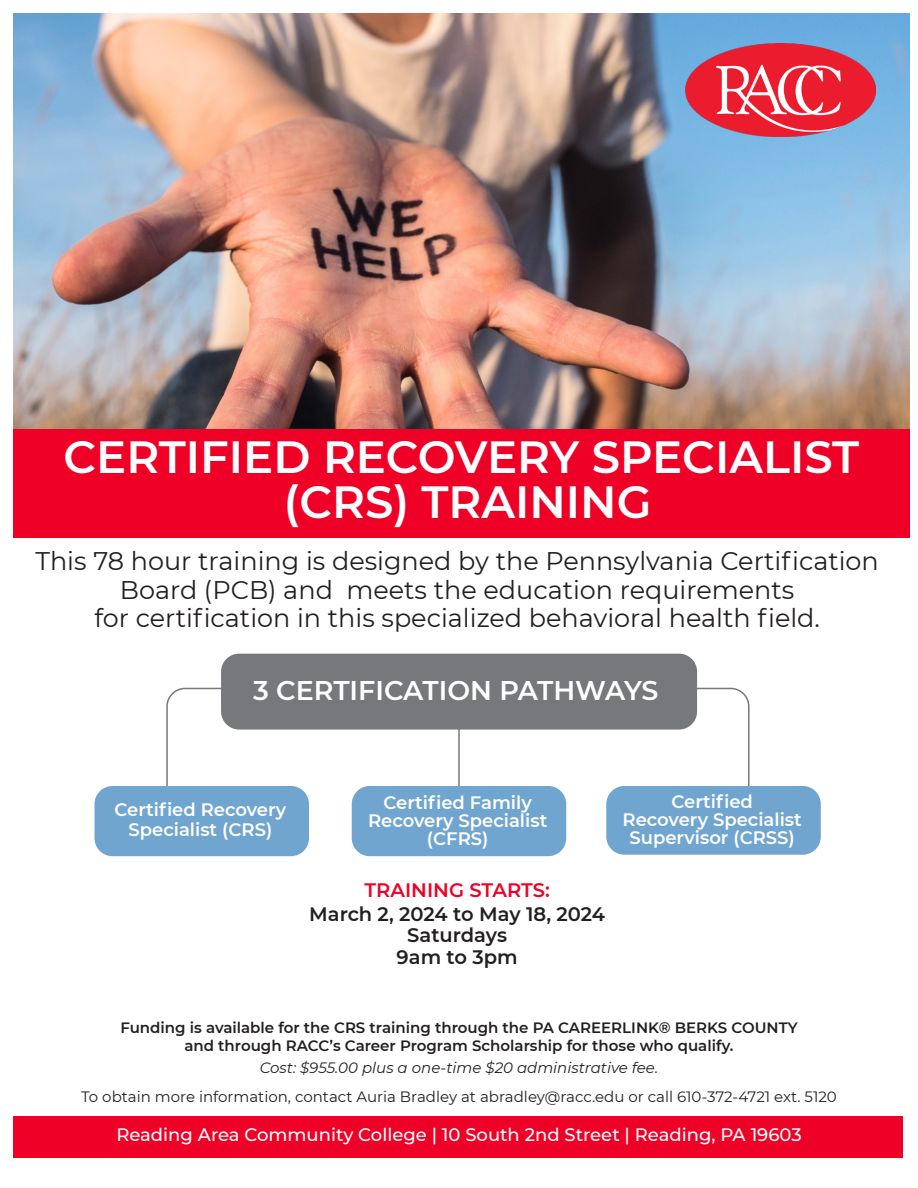
<style>
.page{position:relative;width:918px;height:1188px;background:#fff}
.page>*{position:absolute;margin:0;border:0;box-sizing:border-box;transform-origin:0 0}
.t1{font:600 45px "Montserrat";color:#fff}
.t2{font:600 27px "Montserrat";color:#fff}
.t3{font:25.5px/28.5px "Montserrat";color:#231f20;text-align:center}
.t4{font:600 19.5px "Montserrat";letter-spacing:-.005em;color:#231f20}
.t5{font:600 19.5px "Montserrat";color:#ef0027}
.t6{font:600 18px "Montserrat";color:#fff}
.t7{font:500 18px "Montserrat";color:#fff}
.t8{font:600 15px "Montserrat";color:#231f20}
.t9{font:15px "Montserrat";color:#231f20}
.t10{font:italic 15px "Montserrat";color:#231f20}
</style>
<div class="page">
<img style="left:14px;top:14px;width:895px;height:416px">
<img style="left:686px;top:44px;width:190px;height:92px">
<div style="left:13px;top:430px;width:896px;height:108px;background:#ef0027"></div>
<div style="left:13px;top:1116px;width:890px;height:41px;background:#ef0027"></div>
<hr style="left:458px;top:688px;width:2px;height:103px;background:#76787b">
<div style="left:221px;top:654px;width:476px;height:76px;background:#76787b;border-radius:18px"></div>
<div style="left:94px;top:786px;width:215px;height:70px;background:#70a5cf;border-radius:18px"></div>
<div style="left:352px;top:786px;width:214px;height:70px;background:#70a5cf;border-radius:18px"></div>
<div style="left:606px;top:786px;width:215px;height:69px;background:#70a5cf;border-radius:18px"></div>
<p class="t1" style="left:64px;top:425px;width:797px">CERTIFIED RECOVERY SPECIALIST</p>
<p class="t1" style="left:284px;top:470px;width:369px">(CRS) TRAINING</p>
<p class="t3" style="left:35px;top:546px;width:845px">This 78 hour training is designed by the Pennsylvania Certification<br>Board (PCB) and meets the education requirements</p>
<p class="t3" style="left:94px;top:603px;width:727px">for certification in this specialized behavioral health field.</p>
<p class="t2" style="left:253px;top:672px;width:407px">3 CERTIFICATION PATHWAYS</p>
<p class="t6" style="left:114px;top:797px;width:173px">Certified Recovery</p>
<p class="t6" style="left:129px;top:817px;width:145px">Specialist (CRS)</p>
<p class="t6" style="left:384px;top:790px;width:150px">Certified Family</p>
<p class="t6" style="left:368px;top:808px;width:181px">Recovery Specialist</p>
<p class="t6" style="left:427px;top:826px;width:63px">(CFRS)</p>
<p class="t5" style="left:365px;top:877px;width:187px">TRAINING STARTS:</p>
<p class="t4" style="left:309px;top:900px;width:297px">March 2, 2024 to May 18, 2024</p>
<p class="t4" style="left:407px;top:921px;width:101px">Saturdays</p>
<p class="t4" style="left:397px;top:943px;width:123px">9am to 3pm</p>
<p class="t6" style="left:671px;top:789px;width:83px">Certified</p>
<p class="t6" style="left:623px;top:807px;width:181px">Recovery Specialist</p>
<p class="t6" style="left:630px;top:825px;width:167px">Supervisor (CRSS)</p>
<p class="t8" style="left:120px;top:1017px;width:679px">Funding is available for the CRS training through the PA CAREERLINK® BERKS COUNTY</p>
<p class="t8" style="left:184px;top:1035px;width:551px">and through RACC’s Career Program Scholarship for those who qualify.</p>
<p class="t10" style="left:260px;top:1058px;width:400px">Cost: $955.00 plus a one-time $20 administrative fee.</p>
<p class="t9" style="left:81px;top:1086px;width:757px">To obtain more information, contact Auria Bradley at abradley@racc.edu or call 610-372-4721 ext. 5120</p>
<p class="t7" style="left:116px;top:1122px;width:687px">Reading Area Community College | 10 South 2nd Street | Reading, PA 19603</p>
</div>
